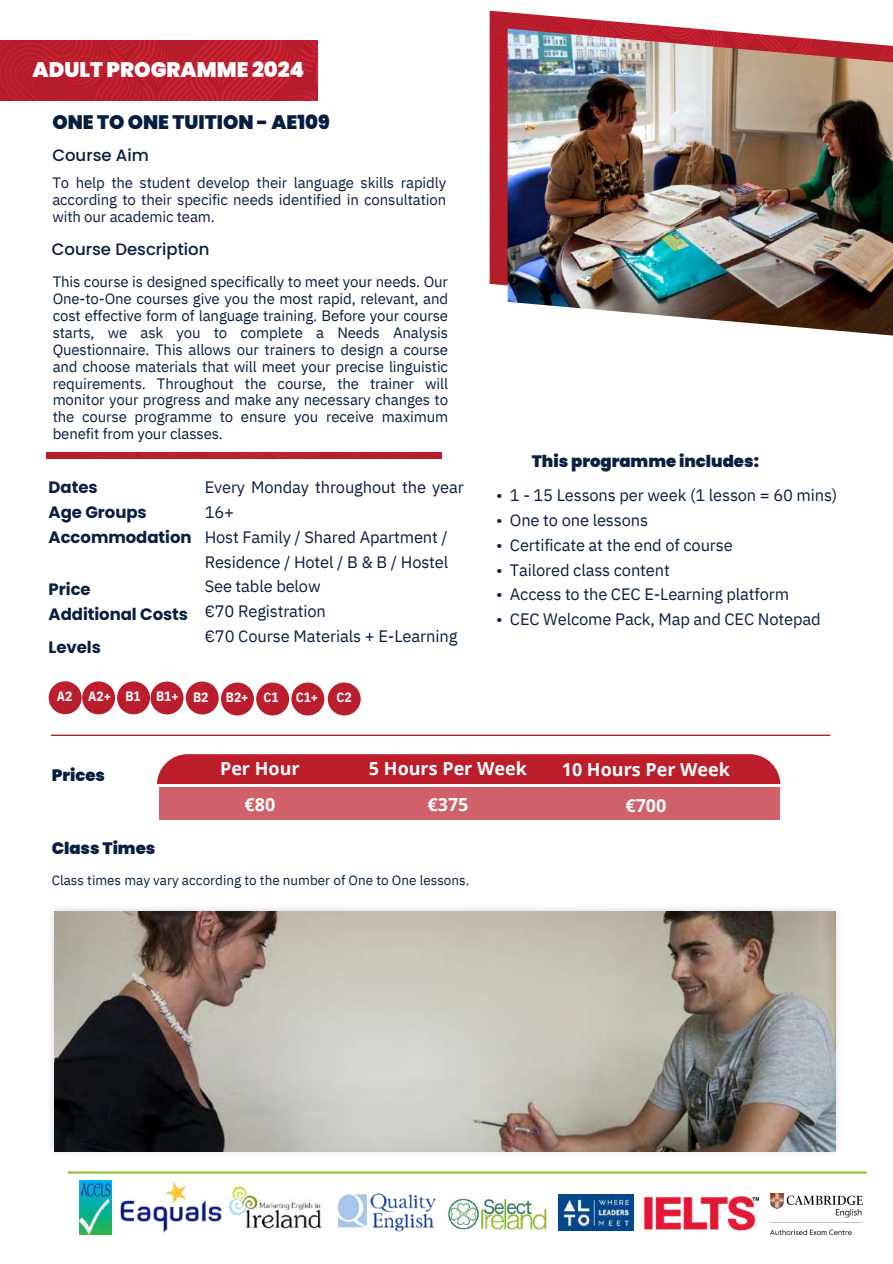
<style>
.page{position:relative;width:893px;height:1264px;background:#fff}
.page>*{position:absolute;margin:0;border:0;box-sizing:border-box;transform-origin:0 0}
.t1{font:900 21px "Poppins";color:#fff}
.t2{font:900 19.5px "Poppins";color:#061e3f}
.t3{font:700 18px/36px "Open Sans";color:#fff;text-align:center}
.t4{font:16.5px/24.8px "IBM Plex Sans";letter-spacing:-.01em;color:#091f40}
.t5{font:700 16.5px/24.8px "Poppins";letter-spacing:-.005em;color:#091f40}
.t6{font:900 16.5px "Poppins";color:#091f40}
.t7{font:500 16.5px "Poppins";color:#061e3f}
.t8{font:900 16.5px "Poppins";color:#061e3f}
.t9{font:15px/16.8px "IBM Plex Sans";letter-spacing:-.01em;color:#061e3f;text-align:justify}
.t10{font:15px/16.8px "IBM Plex Sans";letter-spacing:-.01em;color:#091f40;text-align:justify}
.t11{font:13.5px "IBM Plex Sans";color:#061e3f}
.t12{font:700 13.5px "IBM Plex Sans Cond";letter-spacing:-.005em;color:#fff}
</style>
<div class="page">
<img style="left:51px;top:908px;width:787px;height:245px">
<img style="left:55px;top:911px;width:780px;height:240px">
<div style="left:157px;top:754px;width:623px;height:61px;background:#bd1e2c;border-radius:31px"></div>
<div style="left:147px;top:784px;width:633px;height:37px;background:#fff"></div>
<div style="left:159px;top:787px;width:620px;height:33px;background:#d0616b"></div>
<svg style="left:51px;top:734px;width:779px;height:2px;background:#d1636c"></svg>
<img style="left:489px;top:11px;width:210px;height:275px">
<img style="left:507px;top:29px;width:385px;height:307px">
<img style="left:49px;top:681px;width:33px;height:33px;border-radius:50%">
<img style="left:82px;top:681px;width:33px;height:33px;border-radius:50%">
<img style="left:117px;top:681px;width:33px;height:33px;border-radius:50%">
<img style="left:150px;top:681px;width:33px;height:33px;border-radius:50%">
<img style="left:186px;top:681px;width:33px;height:33px;border-radius:50%">
<img style="left:221px;top:682px;width:33px;height:33px;border-radius:50%">
<img style="left:256px;top:682px;width:33px;height:33px;border-radius:50%">
<img style="left:291px;top:682px;width:33px;height:33px;border-radius:50%">
<img style="left:328px;top:682px;width:32px;height:33px;border-radius:50%">
<img style="left:47px;top:452px;width:394px;height:6px">
<img style="left:0;top:41px;width:318px;height:60px">
<svg style="left:68px;top:1171px;width:799px;height:2px;background:#a2d162"></svg>
<img style="left:120px;top:1182px;width:102px;height:51px">
<img style="left:227px;top:1186px;width:95px;height:43px">
<img style="left:338px;top:1193px;width:98px;height:38px">
<img style="left:79px;top:1180px;width:33px;height:54px">
<img style="left:770px;top:1193px;width:92px;height:41px">
<img style="left:448px;top:1197px;width:99px;height:33px">
<img style="left:559px;top:1194px;width:74px;height:36px">
<img style="left:643px;top:1193px;width:115px;height:38px">
<h1 class="t1" style="left:33px;top:55px;width:273px">ADULT PROGRAMME 2024</h1>
<h2 class="t2" style="left:52px;top:109px;width:279px">ONE TO ONE TUITION - AE109</h2>
<p class="t7" style="left:52px;top:143px;width:98px">Course Aim</p>
<p class="t10" style="left:52px;top:174px;width:395px">To help the student develop their language skills rapidly according to their specific needs identified in consultation with our academic team.</p>
<p class="t7" style="left:52px;top:238px;width:159px">Course Description</p>
<p class="t9" style="left:53px;top:273px;width:397px">This course is designed specifically to meet your needs. Our One-to-One courses give you the most rapid, relevant, and cost effective form of language training. Before your course starts, we ask you to complete a Needs Analysis Questionnaire. This allows our trainers to design a course and choose materials that will meet your precise linguistic requirements. Throughout the course, the trainer will monitor your progress and make any necessary changes to the course programme to ensure you receive maximum benefit from your classes.</p>
<p class="t6" style="left:531px;top:449px;width:228px">This programme includes:</p>
<p class="t5" style="left:49px;top:475px;width:144px">Dates<br>Age Groups<br>Accommodation</p>
<p class="t5" style="left:49px;top:577px;width:141px">Price<br>Additional Costs</p>
<p class="t5" style="left:49px;top:634px;width:54px">Levels</p>
<p class="t4" style="left:205px;top:475px;width:261px">Every Monday throughout the year<br>16+<br>Host Family / Shared Apartment /<br>Residence / Hotel / B &amp; B / Hostel<br>See table below<br>€70 Registration<br>€70 Course Materials + E-Learning</p>
<p class="t4" style="left:496px;top:483px;width:343px">• 1 - 15 Lessons per week (1 lesson = 60 mins)</p>
<p class="t4" style="left:496px;top:507px;width:153px">• One to one lessons</p>
<p class="t4" style="left:496px;top:532px;width:238px">• Certificate at the end of course</p>
<p class="t4" style="left:496px;top:557px;width:175px">• Tailored class content</p>
<p class="t4" style="left:496px;top:582px;width:294px">• Access to the CEC E-Learning platform</p>
<p class="t4" style="left:496px;top:606px;width:326px">• CEC Welcome Pack, Map and CEC Notepad</p>
<p class="t12" style="left:57px;top:687px;width:153px">A2 A2+ B1 B1+ B2</p>
<p class="t12" style="left:226px;top:688px;width:54px">B2+ C1</p>
<p class="t12" style="left:296px;top:688px;width:24px">C1+</p>
<p class="t12" style="left:336px;top:688px;width:17px">C2</p>
<p class="t8" style="left:52px;top:763px;width:55px">Prices</p>
<p class="t3" style="left:220px;top:750px;width:81px">Per Hour €80</p>
<p class="t3" style="left:369px;top:750px;width:159px">5 Hours Per Week €375</p>
<p class="t3" style="left:561px;top:751px;width:170px">10 Hours Per Week €700</p>
<p class="t6" style="left:52px;top:837px;width:105px">Class Times</p>
<p class="t11" style="left:52px;top:870px;width:419px">Class times may vary according to the number of One to One lessons.</p>
</div>
